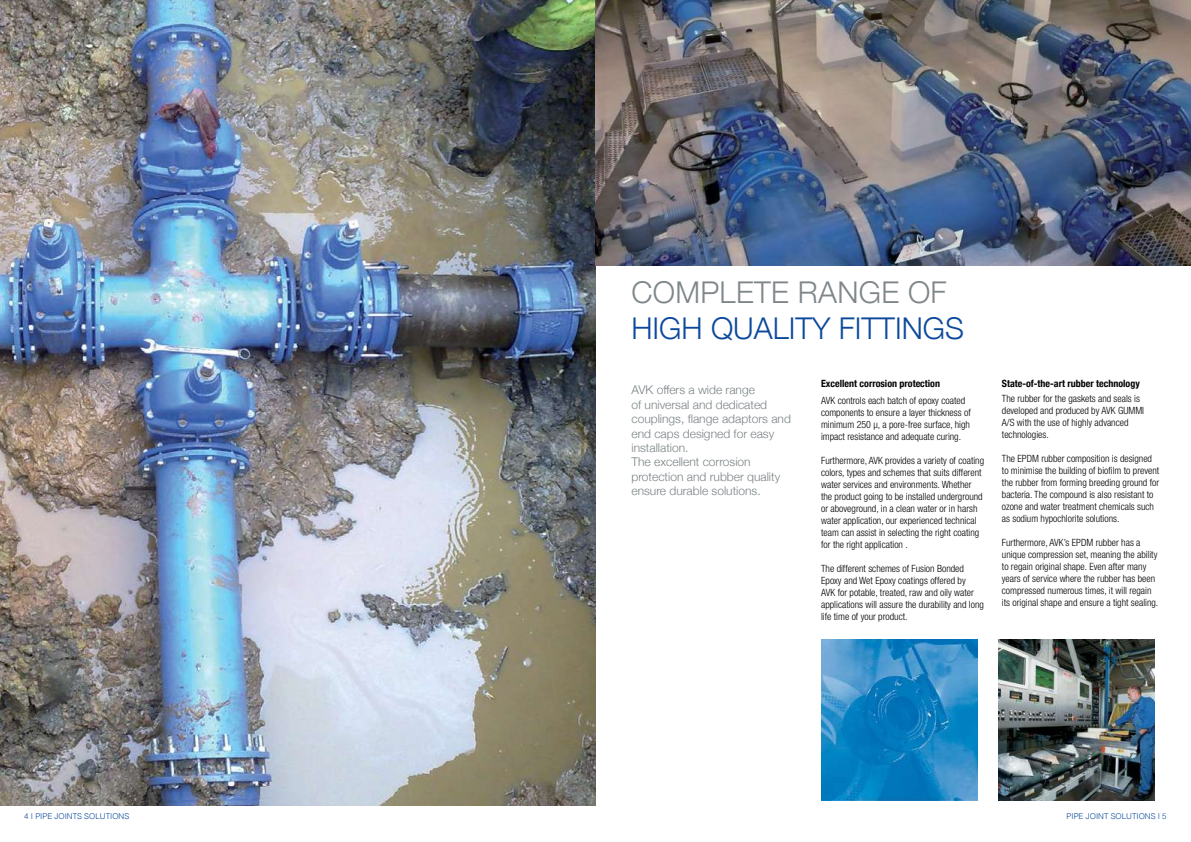
<style>
.page{position:relative;width:1191px;height:842px;background:#fff}
.page>*{position:absolute;margin:0;border:0;box-sizing:border-box;transform-origin:0 0}
.t1{font:300 30px "Helvetica Neue";color:#0c499c}
.t2{font:300 30px "Helvetica Neue";letter-spacing:.01em;color:#7f878b}
.t3{font:300 12px/14.4px "Helvetica Neue";color:#7a8285}
.t4{font:300 condensed 10px/12px "Helvetica Neue";color:#000}
.t5{font:700 condensed 10px "Helvetica Neue";color:#000}
.t6{font:300 8px "Helvetica";color:#0c499c}
</style>
<div class="page">
<img style="left:0;top:0;width:595px;height:806px">
<img style="left:595px;top:0;width:596px;height:265px">
<img style="left:998px;top:639px;width:156px;height:162px">
<img style="left:821px;top:639px;width:156px;height:162px">
<h1 class="t2" style="left:631px;top:268px;width:317px">COMPLETE RANGE OF</h1>
<h1 class="t1" style="left:631px;top:304px;width:334px">HIGH QUALITY FITTINGS</h1>
<p class="t3" style="left:631px;top:382px;width:161px">AVK offers a wide range<br>of universal and dedicated couplings, flange adaptors and end caps designed for easy installation.<br>The excellent corrosion protection and rubber quality ensure durable solutions.</p>
<p class="t5" style="left:821px;top:375px;width:120px">Excellent corrosion protection</p>
<p class="t4" style="left:821px;top:395px;width:151px">AVK controls each batch of epoxy coated components to ensure a layer thickness of minimum 250 μ, a pore-free surface, high impact resistance and adequate curing.</p>
<p class="t4" style="left:821px;top:455px;width:164px">Furthermore, AVK provides a variety of coating colors, types and schemes that suits different water services and environments. Whether the product going to be installed underground or aboveground, in a clean water or in harsh water application, our experienced technical team can assist in selecting the right coating for the right application .</p>
<p class="t4" style="left:821px;top:563px;width:164px">The different schemes of Fusion Bonded Epoxy and Wet Epoxy coatings offered by<br>AVK for potable, treated, raw and oily water applications will assure the durability and long life time of your product.</p>
<p class="t5" style="left:1002px;top:375px;width:139px">State-of-the-art rubber technology</p>
<p class="t4" style="left:1002px;top:392px;width:144px">The rubber for the gaskets and seals is developed and produced by AVK GUMMI<br>A/S with the use of highly advanced technologies.</p>
<p class="t4" style="left:1002px;top:452px;width:159px">The EPDM rubber composition is designed to minimise the building of biofilm to prevent the rubber from forming breeding ground for bacteria. The compound is also resistant to ozone and water treatment chemicals such as sodium hypochlorite solutions.</p>
<p class="t4" style="left:1002px;top:536px;width:158px">Furthermore, AVK’s EPDM rubber has a unique compression set, meaning the ability to regain original shape. Even after many years of service where the rubber has been compressed numerous times, it will regain its original shape and ensure a tight sealing.</p>
<p class="t6" style="left:24px;top:809px;width:106px">4 I PIPE JOINTS SOLUTIONS</p>
<p class="t6" style="left:1066px;top:809px;width:102px">PIPE JOINT SOLUTIONS I 5</p>
</div>
